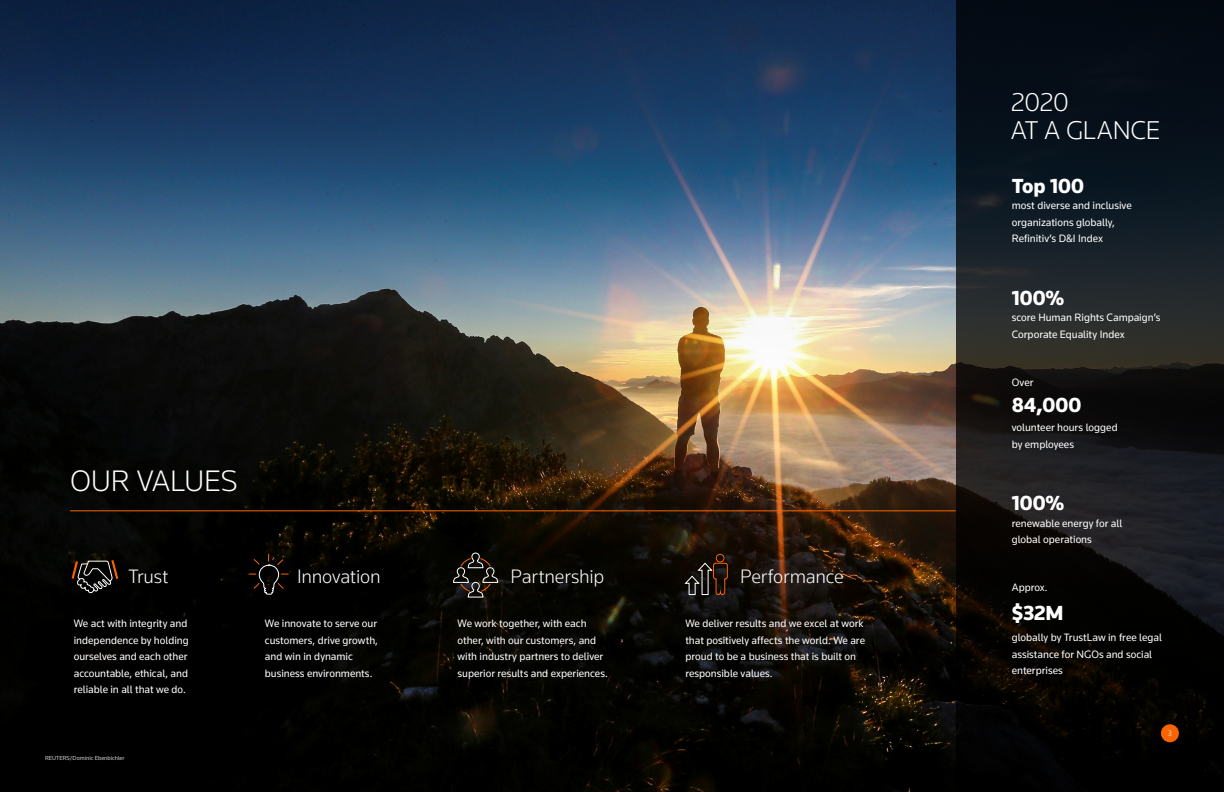
<style>
.page{position:relative;width:1224px;height:792px;background:#fff}
.page>*{position:absolute;margin:0;border:0;box-sizing:border-box;transform-origin:0 0}
.t1{font:300 30.5px "Knowledge 2017";letter-spacing:-.01em;color:#fff}
.t2{font:300 26.5px/28px "Knowledge 2017";letter-spacing:-.015em;color:#fff}
.t3{font:900 21px "Knowledge 2017";color:#fff}
.t4{font:300 20px "Knowledge 2017";letter-spacing:-.015em;color:#fff}
.t5{font:11px/16.5px "Knowledge 2017";letter-spacing:-.005em;color:#fff}
.t6{font:300 8px "Knowledge 2017";color:#fff}
.t7{font:6px "Knowledge 2017";color:#d0d0d0}
</style>
<div class="page">
<img style="left:0;top:0;width:956px;height:792px">
<hr style="left:70px;top:510px;width:886px;height:1px;background:#fa6400">
<svg style="left:70px;top:558px;width:50px;height:36px;background:#2c251f"></svg>
<svg style="left:956px;top:0;width:268px;height:792px;background:#0f1215"></svg>
<svg style="left:248px;top:553px;width:42px;height:42px;background:#16110c"></svg>
<svg style="left:453px;top:552px;width:46px;height:46px;background:#29251f"></svg>
<svg style="left:684px;top:562px;width:44px;height:34px"></svg>
<div style="left:716px;top:554px;width:9px;height:9px;border:1px solid #fa6400;border-radius:50%"></div>
<div style="left:1161px;top:724px;width:18px;height:18px;background:#fa6400;border-radius:50%"></div>
<h1 class="t1" style="left:70px;top:462px;width:169px">OUR VALUES</h1>
<h3 class="t4" style="left:128px;top:564px;width:42px">Trust</h3>
<h3 class="t4" style="left:297px;top:564px;width:85px">Innovation</h3>
<h3 class="t4" style="left:511px;top:564px;width:95px">Partnership</h3>
<h3 class="t4" style="left:740px;top:564px;width:105px">Performance</h3>
<p class="t5" style="left:74px;top:615px;width:117px;text-align:justify">We act with integrity and independence by holding ourselves and each other accountable, ethical, and reliable in all that we do.</p>
<p class="t5" style="left:458px;top:615px;width:152px">We work together, with each other, with our customers, and with industry partners to deliver superior results and experiences.</p>
<p class="t5" style="left:265px;top:615px;width:115px">We innovate to serve our customers, drive growth, and win in dynamic business environments.</p>
<p class="t5" style="left:685px;top:615px;width:181px">We deliver results and we excel at work that positively affects the world. We are proud to be a business that is built on responsible values.</p>
<p class="t7" style="left:45px;top:754px;width:81px">REUTERS/Dominic Ebenbichler</p>
<h2 class="t2" style="left:1011px;top:88px;width:151px">2020<br>AT A GLANCE</h2>
<h3 class="t3" style="left:1012px;top:173px;width:74px">Top 100</h3>
<p class="t5" style="left:1012px;top:197px;width:121px">most diverse and inclusive organizations globally,<br>Refinitiv’s D&amp;I Index</p>
<h3 class="t3" style="left:1012px;top:285px;width:54px">100%</h3>
<p class="t5" style="left:1012px;top:309px;width:150px">score Human Rights Campaign’s<br>Corporate Equality Index</p>
<p class="t5" style="left:1012px;top:374px;width:23px">Over</p>
<h3 class="t3" style="left:1012px;top:392px;width:71px">84,000</h3>
<p class="t5" style="left:1012px;top:419px;width:107px">volunteer hours logged by employees</p>
<h3 class="t3" style="left:1012px;top:490px;width:54px">100%</h3>
<p class="t5" style="left:1012px;top:515px;width:112px">renewable energy for all global operations</p>
<p class="t5" style="left:1012px;top:579px;width:37px">Approx.</p>
<h3 class="t3" style="left:1012px;top:600px;width:53px">$32M</h3>
<p class="t5" style="left:1012px;top:629px;width:152px">globally by TrustLaw in free legal assistance for NGOs and social enterprises</p>
<p class="t6" style="left:1168px;top:728px;width:6px">3</p>
</div>
